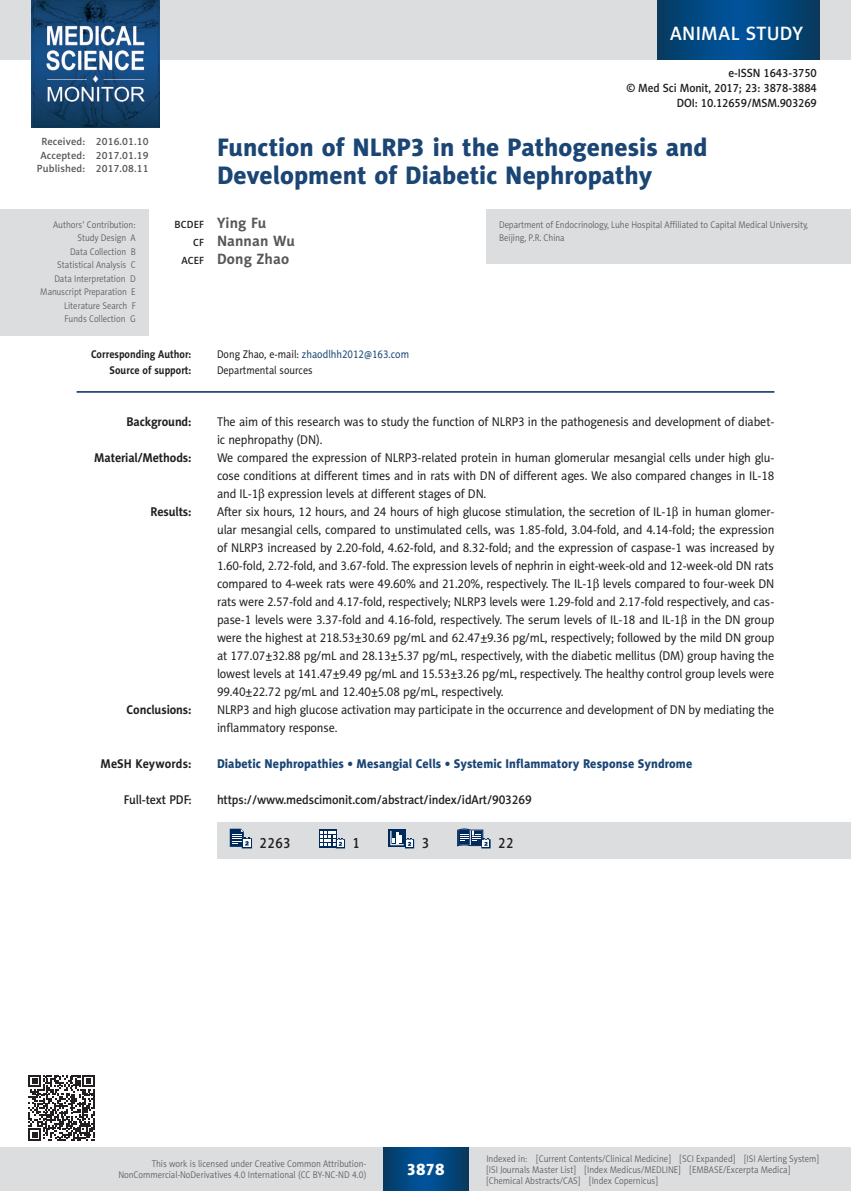
<style>
.page{position:relative;width:851px;height:1191px;background:#fff}
.page>*{position:absolute;margin:0;border:0;box-sizing:border-box;transform-origin:0 0}
.MSM_Tytul{font:25.5px/28.5px "Naomi Sans EFN Heavy";color:#1a4574}
.t1{font:19.5px "Naomi Sans EFN Medium";letter-spacing:.015em;color:#fff}
.t2{font:16.5px "Naomi Sans EFN Heavy";color:#fff}
.MSM_Autorzy{font:700 15px "Naomi Sans EFN";letter-spacing:.01em;color:#57585a}
.MSM_dane{font:15px "Naomi Sans EFN Medium";letter-spacing:.03em;color:#231f20;scale:.9 1}
.MSM_Summary_body{font:12.75px/18px "Naomi Sans EFN";letter-spacing:-.01em;color:#231f20;scale:.95 1}
.MSM_keywords{font:12.75px "Naomi Sans EFN Heavy";letter-spacing:.005em;color:#1a4574;scale:.95 1}
.MSM_full_text_pdf{font:12.75px "Naomi Sans EFN Medium";letter-spacing:-.01em;color:#231f20;scale:.95 1}
.MSM_Summary_body-2{font:700 12.75px "Naomi Sans EFN";letter-spacing:-.01em;color:#231f20;scale:.95 1}
.MSM_keywords-2{font:700 12.75px "Naomi Sans EFN";letter-spacing:.005em;color:#231f20;scale:.95 1}
.MSM_full_text_pdf-2{font:12px "Naomi Sans EFN Medium";letter-spacing:-.01em;color:#231f20;scale:.95 1}
.MSM_Adres{font:11.25px "Naomi Sans EFN";color:#1a4574;scale:.9 1}
.MSM_Adres-2{font:700 11.25px "Naomi Sans EFN";color:#231f20;scale:.9 1}
.MSM_Support{font:11.25px "Naomi Sans EFN";color:#231f20;scale:.9 1}
.MSM_Support-2{font:700 11.25px "Naomi Sans EFN";color:#231f20;scale:.9 1}
.t3{font:10.5px "Naomi Sans EFN Medium";letter-spacing:.01em;color:#57585a}
.MSM_pagina_sygnatura{font:9.75px/11.2px "Naomi Sans EFN Light";color:#57585a;scale:.9 1}
.MSM_Afiliacja{font:9.75px/13.5px "Naomi Sans EFN Light";color:#57585a;scale:.9 1}
.s1{font-family:"Naomi Sans EFN Medium";font-weight:400;font-size:10.5px;color:#231f20}
.s2{color:#231f20}
.s3{font-family:"Standard Sym L"}
</style>
<div class="page">
<div style="left:217px;top:822px;width:633px;height:36px;background:#dcdddf"></div>
<svg style="left:230px;top:828px;width:22px;height:20px"></svg>
<div style="left:319px;top:829px;width:17px;height:18px;background:#00295c"></div>
<svg style="left:320px;top:830px;width:25px;height:18px"></svg>
<div style="left:388px;top:829px;width:18px;height:18px;background:#00295c"></div>
<svg style="left:390px;top:831px;width:24px;height:17px"></svg>
<svg style="left:457px;top:828px;width:33px;height:20px"></svg>
<hr style="left:77px;top:391px;width:697px;height:2px;background:#00295c">
<div style="left:0;top:210px;width:148px;height:126px;background:#dcdddf"></div>
<div style="left:486px;top:210px;width:364px;height:54px;background:#dcdddf"></div>
<svg style="left:28px;top:1075px;width:67px;height:66px"></svg>
<hr style="left:850px;top:0;width:1px;height:60px;background:#dcdddf">
<div style="left:0;top:1148px;width:850px;height:43px;background:#dcdddf"></div>
<svg style="left:383px;top:1147px;width:85px;height:43px;background:#02477e"></svg>
<div style="left:0;top:0;width:850px;height:60px;background:#dcdddf"></div>
<img style="left:32px;top:0;width:127px;height:128px">
<svg style="left:657px;top:0;width:162px;height:60px;background:#02477e"></svg>
<h2 class="t1" style="left:670px;top:22px;width:134px">ANIMAL STUDY</h2>
<p class="t3" style="left:41px;top:136px;width:109px">Received: 2016.01.10</p>
<p class="t3" style="left:40px;top:149px;width:110px">Accepted: 2017.01.19</p>
<p class="t3" style="left:37px;top:163px;width:113px">Published: 2017.08.11</p>
<p class="MSM_pagina_sygnatura" style="left:53px;top:219px;width:93px">Authors’ Contribution:</p>
<p class="MSM_pagina_sygnatura" style="left:77px;top:232px;width:66px">Study Design A</p>
<p class="MSM_pagina_sygnatura" style="left:70px;top:246px;width:74px">Data Collection B</p>
<p class="MSM_pagina_sygnatura" style="left:57px;top:259px;width:89px">Statistical Analysis C</p>
<p class="MSM_pagina_sygnatura" style="left:54px;top:273px;width:92px">Data Interpretation D</p>
<p class="MSM_pagina_sygnatura" style="left:40px;top:286px;width:107px">Manuscript Preparation E</p>
<p class="MSM_pagina_sygnatura" style="left:64px;top:300px;width:81px">Literature Search F</p>
<p class="MSM_pagina_sygnatura" style="left:65px;top:313px;width:80px">Funds Collection G</p>
<p class="MSM_full_text_pdf-2" style="left:728px;top:66px;width:95px">e-ISSN 1643-3750</p>
<p class="MSM_full_text_pdf-2" style="left:626px;top:81px;width:202px">© Med Sci Monit, 2017; 23: 3878-3884</p>
<p class="MSM_full_text_pdf-2" style="left:676px;top:96px;width:149px">DOI: 10.12659/MSM.903269</p>
<p class="MSM_Tytul" style="left:217px;top:132px;width:492px">Function of NLRP3 in the Pathogenesis and<br>Development of Diabetic Nephropathy</p>
<p class="MSM_Autorzy" style="left:175px;top:214px;width:93px"><span class="s1">BCDEF</span> Ying Fu</p>
<p class="MSM_Autorzy" style="left:193px;top:232px;width:103px"><span class="s1">CF</span> Nannan Wu</p>
<p class="MSM_Autorzy" style="left:181px;top:250px;width:109px"><span class="s1">ACEF</span> Dong Zhao</p>
<p class="MSM_Afiliacja" style="left:499px;top:218px;width:345px">Department of Endocrinology, Luhe Hospital Affiliated to Capital Medical University,<br>Beijing, P.R. China</p>
<p class="MSM_Adres-2" style="left:91px;top:348px;width:113px">Corresponding Author:</p>
<p class="MSM_Adres" style="left:217px;top:348px;width:215px"><span class="s2">Dong Zhao, e-mail:</span> zhaodlhh2012@163.com</p>
<p class="MSM_Support-2" style="left:110px;top:364px;width:92px">Source of support:</p>
<p class="MSM_Support" style="left:217px;top:364px;width:108px">Departmental sources</p>
<p class="MSM_Summary_body-2" style="left:126px;top:414px;width:70px">Background:</p>
<p class="MSM_Summary_body" style="left:217px;top:413px;width:588px">The aim of this research was to study the function of NLRP3 in the pathogenesis and development of diabet&shy;ic nephropathy (DN).</p>
<p class="MSM_Summary_body-2" style="left:94px;top:450px;width:104px">Material/Methods:</p>
<p class="MSM_Summary_body" style="left:217px;top:449px;width:588px;text-align:justify">We compared the expression of NLRP3-related protein in human glomerular mesangial cells under high glu&shy;cose conditions at different times and in rats with DN of different ages. We also compared changes in IL-18 and IL-1<span class="s3">b</span> expression levels at different stages of DN.</p>
<p class="MSM_Summary_body-2" style="left:150px;top:504px;width:45px">Results:</p>
<p class="MSM_Summary_body" style="left:217px;top:503px;width:588px;text-align:justify">After six hours, 12 hours, and 24 hours of high glucose stimulation, the secretion of IL-1<span class="s3">b</span> in human glomer&shy;ular mesangial cells, compared to unstimulated cells, was 1.85-fold, 3.04-fold, and 4.14-fold; the expression of NLRP3 increased by 2.20-fold, 4.62-fold, and 8.32-fold; and the expression of caspase-1 was increased by 1.60-fold, 2.72-fold, and 3.67-fold. The expression levels of nephrin in eight-week-old and 12-week-old DN rats compared to 4-week rats were 49.60% and 21.20%, respectively. The IL-1<span class="s3">b</span> levels compared to four-week DN rats were 2.57-fold and 4.17-fold, respectively; NLRP3 levels were 1.29-fold and 2.17-fold respectively, and cas&shy;pase-1 levels were 3.37-fold and 4.16-fold, respectively. The serum levels of IL-18 and IL-1<span class="s3">b</span> in the DN group were the highest at 218.53±30.69 pg/mL and 62.47±9.36 pg/mL, respectively; followed by the mild DN group at 177.07±32.88 pg/mL and 28.13±5.37 pg/mL, respectively, with the diabetic mellitus (DM) group having the lowest levels at 141.47±9.49 pg/mL and 15.53±3.26 pg/mL, respectively. The healthy control group levels were 99.40±22.72 pg/mL and 12.40±5.08 pg/mL, respectively.</p>
<p class="MSM_Summary_body-2" style="left:127px;top:702px;width:70px">Conclusions:</p>
<p class="MSM_Summary_body" style="left:217px;top:701px;width:588px">NLRP3 and high glucose activation may participate in the occurrence and development of DN by mediating the inflammatory response.</p>
<p class="MSM_keywords-2" style="left:100px;top:756px;width:97px">MeSH Keywords:</p>
<p class="MSM_keywords" style="left:217px;top:756px;width:501px">Diabetic Nephropathies • Mesangial Cells • Systemic Inflammatory Response Syndrome</p>
<p class="MSM_full_text_pdf" style="left:124px;top:792px;width:73px">Full-text PDF:</p>
<p class="MSM_full_text_pdf" style="left:217px;top:792px;width:333px">https://www.medscimonit.com/abstract/index/idArt/903269</p>
<p class="MSM_dane" style="left:259px;top:834px;width:36px">2263</p>
<p class="MSM_dane" style="left:352px;top:834px;width:10px">1</p>
<p class="MSM_dane" style="left:421px;top:834px;width:10px">3</p>
<p class="MSM_dane" style="left:498px;top:834px;width:19px">22</p>
<p class="MSM_pagina_sygnatura" style="left:118px;top:1158px;width:277px;text-align:right">This work is licensed under Creative Common Attribution-<br>NonCommercial-NoDerivatives 4.0 International (CC BY-NC-ND 4.0)</p>
<p class="t2" style="left:406px;top:1159px;width:40px">3878</p>
<p class="MSM_pagina_sygnatura" style="left:486px;top:1152px;width:371px">Indexed in: [Current Contents/Clinical Medicine] [SCI Expanded] [ISI Alerting System] [ISI Journals Master List] [Index Medicus/MEDLINE] [EMBASE/Excerpta Medica] [Chemical Abstracts/CAS] [Index Copernicus]</p>
</div>
